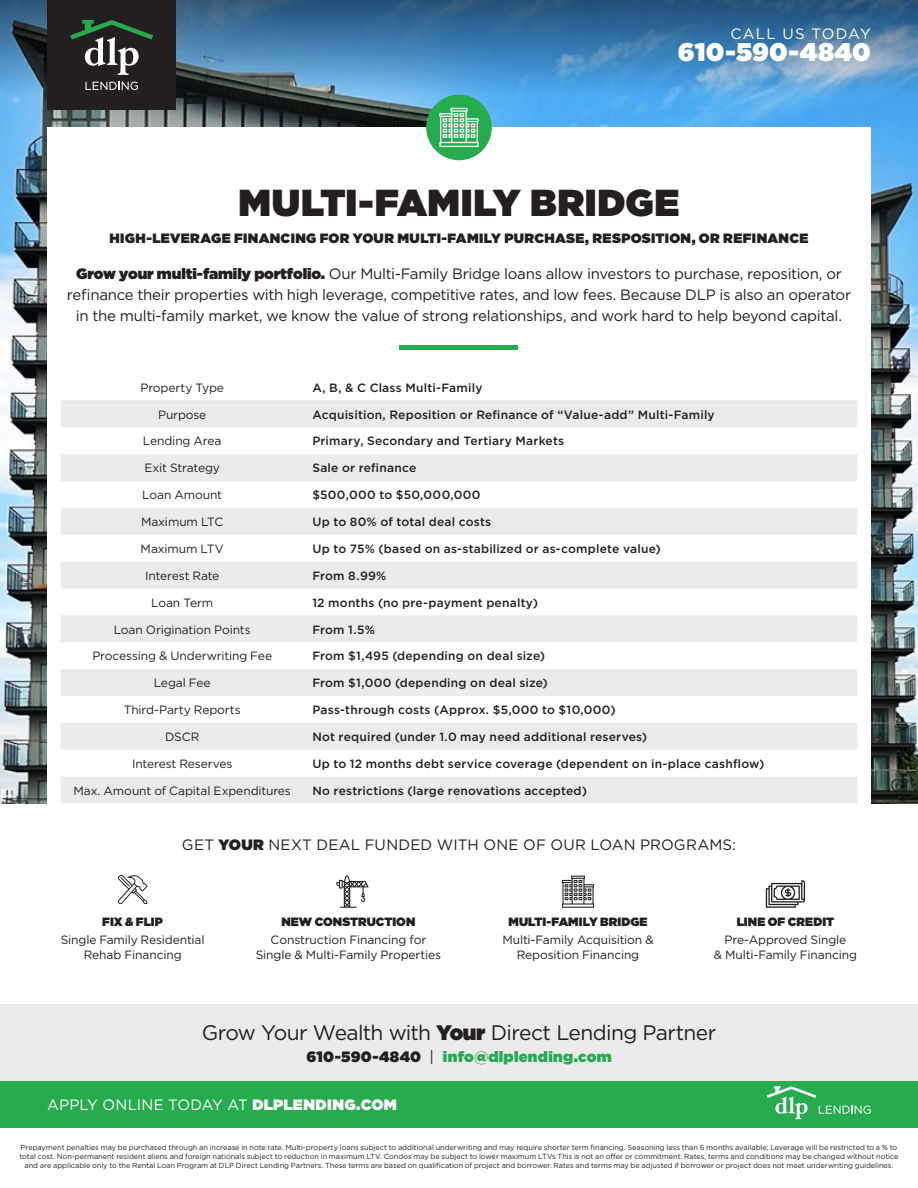
<style>
.page{position:relative;width:918px;height:1188px;background:#fff}
.page>*{position:absolute;margin:0;border:0;box-sizing:border-box;transform-origin:0 0}
.t1{font:900 37.5px "Gotham";letter-spacing:.02em;color:#231f20}
.t2{font:900 25.5px "Gotham";letter-spacing:.005em;color:#fff}
.t3{font:21px "Gotham";letter-spacing:-.03em;color:#231f20}
.t4{font:15px/21px "Gotham";letter-spacing:-.02em;color:#231f20;text-align:center}
.t5{font:15px "Gotham";letter-spacing:.015em;color:#231f20}
.t6{font:15px "Gotham";letter-spacing:.015em;color:#fff}
.t7{font:900 15px "Gotham";letter-spacing:.015em;color:#26ab4f}
.t8{font:15px "Gotham";letter-spacing:.08em;color:#fff}
.t9{font:900 13.5px "Gotham";letter-spacing:.025em;color:#231f20}
.t10{font:500 12px "Gotham";letter-spacing:.02em;color:#231f20}
.t11{font:12px/15px "Gotham";letter-spacing:-.01em;color:#231f20;text-align:center}
.t12{font:900 12px "Gotham";color:#231f20}
.t13{font:7.35px/9px "Gotham";letter-spacing:-.005em;color:#231f20;text-align:center}
.s1{font-weight:900}
.s2{color:#231f20}
.s3{font-weight:400;color:#231f20}
</style>
<div class="page">
<div style="left:0;top:1081px;width:918px;height:47px;background:#26ab4f"></div>
<div style="left:0;top:1005px;width:918px;height:76px;background:#ebebec"></div>
<svg style="left:118px;top:875px;width:29px;height:29px"></svg>
<svg style="left:336px;top:876px;width:33px;height:32px"></svg>
<svg style="left:562px;top:876px;width:32px;height:32px"></svg>
<svg style="left:766px;top:880px;width:39px;height:28px"></svg>
<svg style="left:767px;top:1086px;width:104px;height:33px"></svg>
<img style="left:0;top:95px;width:918px;height:708px">
<svg style="left:0;top:0;width:918px;height:95px;background:#457ca9"></svg>
<div style="left:47px;top:127px;width:824px;height:694px;background:#fff"></div>
<svg style="left:61px;top:400px;width:796px;height:403px;fill:#ebebec"></svg>
<hr style="left:400px;top:345px;width:118px;height:4px;background:#26ab4f">
<div style="left:426px;top:95px;width:66px;height:65px;background:#26ab4f;border-radius:50%"></div>
<svg style="left:439px;top:108px;width:40px;height:39px"></svg>
<div style="left:47px;top:0;width:129px;height:110px;background:#231f20"></div>
<svg style="left:70px;top:20px;width:83px;height:55px"></svg>
<svg style="left:85px;top:82px;width:53px;height:8px"></svg>
<h3 class="t8" style="left:730px;top:24px;width:142px">CALL US TODAY</h3>
<h2 class="t2" style="left:678px;top:34px;width:194px">610-590-4840</h2>
<p class="t1" style="left:238px;top:176px;width:443px">MULTI-FAMILY BRIDGE</p>
<p class="t9" style="left:110px;top:229px;width:700px">HIGH-LEVERAGE FINANCING FOR YOUR MULTI-FAMILY PURCHASE, RESPOSITION, OR REFINANCE</p>
<p class="t4" style="left:67px;top:263px;width:786px"><span class="s1">Grow your multi-family portfolio.</span> Our Multi-Family Bridge loans allow investors to purchase, reposition, or refinance their properties with high leverage, competitive rates, and low fees. Because DLP is also an operator in the multi-family market, we know the value of strong relationships, and work hard to help beyond capital.</p>
<h3 class="t11" style="left:140px;top:380px;width:85px">Property Type</h3>
<h3 class="t10" style="left:312px;top:380px;width:172px">A, B, &amp; C Class Multi-Family</h3>
<h3 class="t11" style="left:158px;top:407px;width:50px">Purpose</h3>
<h3 class="t10" style="left:312px;top:406px;width:404px">Acquisition, Reposition or Refinance of “Value-add” Multi-Family</h3>
<h3 class="t11" style="left:143px;top:433px;width:80px">Lending Area</h3>
<h3 class="t10" style="left:312px;top:433px;width:253px">Primary, Secondary and Tertiary Markets</h3>
<h3 class="t11" style="left:145px;top:460px;width:77px">Exit Strategy</h3>
<h3 class="t10" style="left:312px;top:460px;width:105px">Sale or refinance</h3>
<h3 class="t11" style="left:142px;top:487px;width:81px">Loan Amount</h3>
<h3 class="t10" style="left:312px;top:487px;width:170px">$500,000 to $50,000,000</h3>
<h3 class="t11" style="left:141px;top:514px;width:84px">Maximum LTC</h3>
<h3 class="t10" style="left:312px;top:514px;width:180px">Up to 80% of total deal costs</h3>
<h3 class="t11" style="left:141px;top:541px;width:85px">Maximum LTV</h3>
<h3 class="t10" style="left:312px;top:541px;width:350px">Up to 75% (based on as-stabilized or as-complete value)</h3>
<h3 class="t11" style="left:145px;top:568px;width:76px">Interest Rate</h3>
<h3 class="t10" style="left:312px;top:568px;width:76px">From 8.99%</h3>
<h3 class="t11" style="left:151px;top:595px;width:63px">Loan Term</h3>
<h3 class="t10" style="left:312px;top:595px;width:227px">12 months (no pre-payment penalty)</h3>
<h3 class="t11" style="left:114px;top:622px;width:138px">Loan Origination Points</h3>
<h3 class="t10" style="left:312px;top:621px;width:64px">From 1.5%</h3>
<h3 class="t11" style="left:92px;top:648px;width:181px">Processing &amp; Underwriting Fee</h3>
<h3 class="t10" style="left:312px;top:648px;width:234px">From $1,495 (depending on deal size)</h3>
<h3 class="t11" style="left:154px;top:675px;width:58px">Legal Fee</h3>
<h3 class="t10" style="left:312px;top:675px;width:237px">From $1,000 (depending on deal size)</h3>
<h3 class="t11" style="left:124px;top:702px;width:119px">Third-Party Reports</h3>
<h3 class="t10" style="left:312px;top:702px;width:305px">Pass-through costs (Approx. $5,000 to $10,000)</h3>
<h3 class="t11" style="left:165px;top:729px;width:36px">DSCR</h3>
<h3 class="t10" style="left:312px;top:729px;width:336px">Not required (under 1.0 may need additional reserves)</h3>
<h3 class="t11" style="left:132px;top:756px;width:102px">Interest Reserves</h3>
<h3 class="t10" style="left:312px;top:756px;width:454px">Up to 12 months debt service coverage (dependent on in-place cashflow)</h3>
<h3 class="t11" style="left:74px;top:783px;width:219px">Max. Amount of Capital Expenditures</h3>
<h3 class="t10" style="left:312px;top:783px;width:276px">No restrictions (large renovations accepted)</h3>
<h3 class="t5" style="left:182px;top:835px;width:556px">GET <span class="s1">YOUR</span> NEXT DEAL FUNDED WITH ONE OF OUR LOAN PROGRAMS:</h3>
<h3 class="t12" style="left:102px;top:913px;width:62px">FIX &amp; FLIP</h3>
<h3 class="t11" style="left:61px;top:932px;width:145px">Single Family Residential<br>Rehab Financing</h3>
<h3 class="t12" style="left:281px;top:913px;width:136px">NEW CONSTRUCTION</h3>
<h3 class="t11" style="left:256px;top:932px;width:187px">Construction Financing for<br>Single &amp; Multi-Family Properties</h3>
<h3 class="t12" style="left:508px;top:913px;width:141px">MULTI-FAMILY BRIDGE</h3>
<h3 class="t11" style="left:502px;top:932px;width:153px">Multi-Family Acquisition &amp;<br>Reposition Financing</h3>
<h3 class="t12" style="left:737px;top:913px;width:99px">LINE OF CREDIT</h3>
<h3 class="t11" style="left:714px;top:932px;width:145px">Pre-Approved Single<br>&amp; Multi-Family Financing</h3>
<h3 class="t3" style="left:202px;top:1019px;width:516px">Grow Your Wealth with <span class="s1">Your</span> Direct Lending Partner</h3>
<h3 class="t7" style="left:306px;top:1046px;width:307px"><span class="s2">610-590-4840</span> <span class="s3">|</span> info@dlplending.com</h3>
<h3 class="t6" style="left:47px;top:1095px;width:351px">APPLY ONLINE TODAY AT <span class="s1">DLPLENDING.COM</span></h3>
<p class="t13" style="left:20px;top:1142px;width:880px">Prepayment penalties may be purchased through an increase in note rate. Multi-property loans subject to additional underwriting and may require shorter term financing. Seasoning less than 6 months available; Leverage will be restricted to a % to total cost. Non-permanent resident aliens and foreign nationals subject to reduction in maximum LTV. Condos may be subject to lower maximum LTVs This is not an offer or commitment. Rates, terms and conditions may be changed without notice and are applicable only to the Rental Loan Program at DLP Direct Lending Partners. These terms are based on qualification of project and borrower. Rates and terms may be adjusted if borrower or project does not meet underwriting guidelines.</p>
</div>
